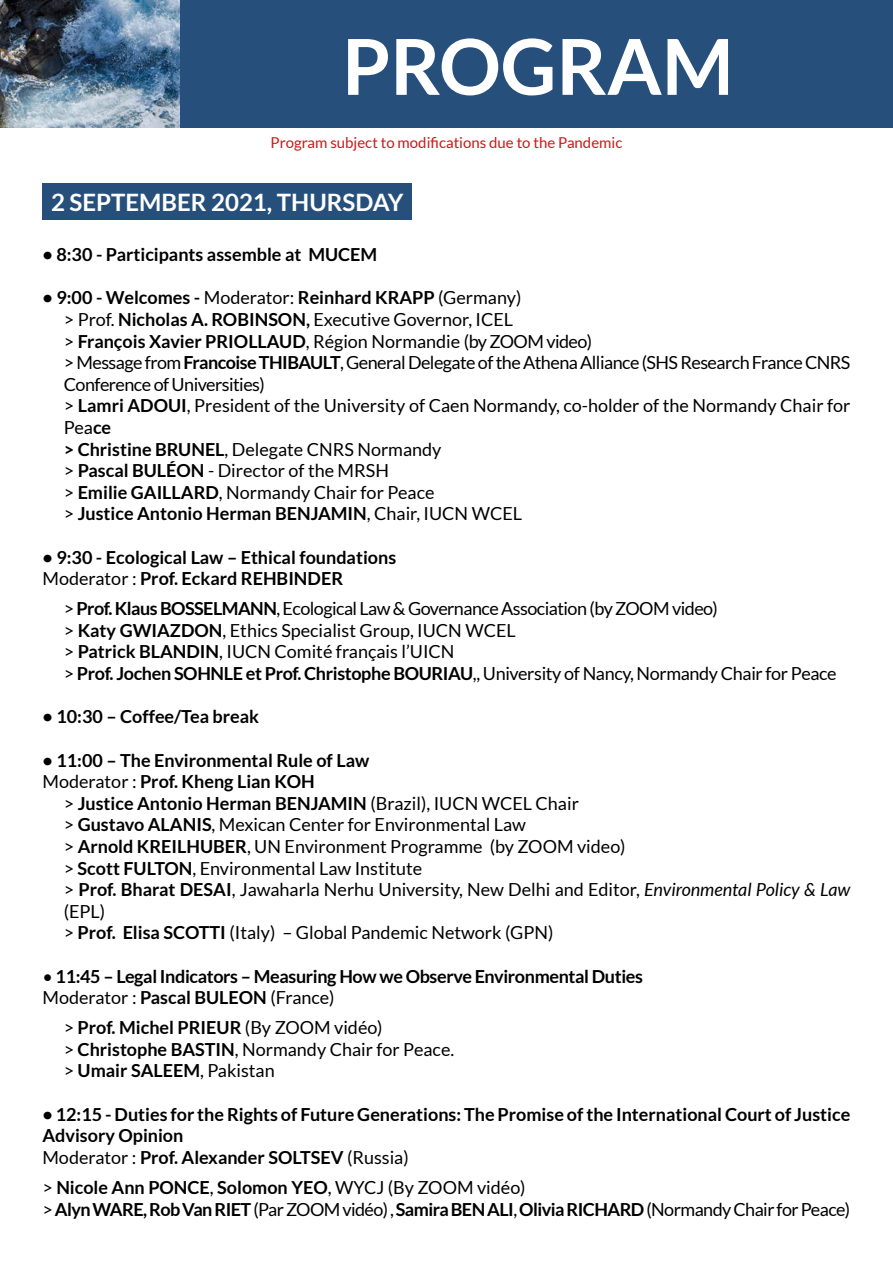
<style>
.page{position:relative;width:893px;height:1263px;background:#fff}
.page>*{position:absolute;margin:0;border:0;box-sizing:border-box;transform-origin:0 0}
.t1{font:700 77.25px "Lato";color:#fff}
.t2{font:700 24px "Lato";color:#fff}
.t3{font:18px/21.6px "Lato";color:#000}
.t4{font:700 18px/21.6px "Lato";color:#000}
.t5{font:18px/21.6px "Lato";letter-spacing:-.02em;color:#000}
.t6{font:700 18px/21.6px "Lato";letter-spacing:-.03em;color:#000}
.t7{font:700 18px/21.6px "Lato";letter-spacing:-.02em;color:#000}
.t8{font:15px "Lato";color:#cd1719}
.s1{font-weight:700}
.s2{font-weight:400}
.s3{font-style:italic}
</style>
<div class="page">
<div style="left:179px;top:0;width:714px;height:128px;background:#264f7b"></div>
<img style="left:0;top:0;width:179px;height:128px">
<div style="left:43px;top:183px;width:369px;height:36px;background:#264f7b"></div>
<h1 class="t1" style="left:342px;top:22px;width:393px">PROGRAM</h1>
<p class="t8" style="left:271px;top:135px;width:353px">Program subject to modifications due to the Pandemic</p>
<h2 class="t2" style="left:51px;top:188px;width:354px">2 SEPTEMBER 2021, THURSDAY</h2>
<p class="t4" style="left:43px;top:243px;width:336px">• 8:30 - Participants assemble at MUCEM</p>
<p class="t3" style="left:64px;top:287px;width:788px;text-indent:-21px"><span class="s1">• 9:00 - Welcomes -</span> Moderator: <span class="s1">Reinhard KRAPP</span> (Germany)<br>&gt; Prof. <span class="s1">Nicholas A. ROBINSON,</span> Executive Governor, ICEL<br>&gt; <span class="s1">François Xavier PRIOLLAUD</span>, Région Normandie (by ZOOM video)<br>&gt; Message from <span class="s1">Francoise THIBAULT</span>, General Delegate of the Athena Alliance (SHS Research France CNRS Conference of Universities)<br>&gt; <span class="s1">Lamri ADOUI</span>, President of the University of Caen Normandy, co-holder of the Normandy Chair for Pea<span class="s1">ce<br>&gt; Christine BRUNEL</span>, Delegate CNRS Normandy<br>&gt; <span class="s1">Pascal BULÉON</span> - Director of the MRSH<br>&gt; <span class="s1">Emilie GAILLARD</span>, Normandy Chair for Peace<br>&gt; <span class="s1">Justice Antonio Herman BENJAMIN</span>, Chair, IUCN WCEL</p>
<p class="t4" style="left:43px;top:546px;width:355px">• 9:30 - Ecological Law – Ethical foundations<br><span class="s2">Moderator :</span> Prof. Eckard REHBINDER</p>
<p class="t5" style="left:64px;top:598px;width:774px">&gt; <span class="s1">Prof. Klaus BOSSELMANN</span>, Ecological Law &amp; Governance Association (by ZOOM video)<br>&gt; <span class="s1">Katy GWIAZDON</span>, Ethics Specialist Group, IUCN WCEL<br>&gt; <span class="s1">Patrick BLANDIN</span>, IUCN Comité français l’UICN<br>&gt; <span class="s1">Prof. Jochen SOHNLE et Prof. Christophe BOURIAU</span>,, University of Nancy, Normandy Chair for Peace</p>
<p class="t4" style="left:43px;top:706px;width:218px">• 10:30 – Coffee/Tea break</p>
<p class="t4" style="left:43px;top:749px;width:328px">• 11:00 – The Environmental Rule of Law<br><span class="s2">Moderator :</span> Prof. Kheng Lian KOH</p>
<p class="t3" style="left:64px;top:792px;width:788px">&gt; <span class="s1">Justice Antonio Herman BENJAMIN</span> (Brazil), IUCN WCEL Chair<br>&gt; <span class="s1">Gustavo ALANIS</span>, Mexican Center for Environmental Law<br>&gt; <span class="s1">Arnold KREILHUBER</span>, UN Environment Programme (by ZOOM video)<br>&gt; <span class="s1">Scott FULTON</span>, Environmental Law Institute<br>&gt; <span class="s1">Prof. Bharat DESAI</span>, Jawaharla Nerhu University, New Delhi and Editor, <span class="s3">Environmental Policy &amp; Law </span>(EPL)<br>&gt; <span class="s1">Prof. Elisa SCOTTI</span> (Italy) – Global Pandemic Network (GPN)</p>
<p class="t7" style="left:42px;top:965px;width:602px"><span class="s2">•</span> 11:45 – Legal Indicators – Measuring How we Observe Environmental Duties<br><span class="s2">Moderator :</span> Pascal BULEON <span class="s2">(France)</span></p>
<p class="t3" style="left:64px;top:1017px;width:392px">&gt; <span class="s1">Prof. Michel PRIEUR</span> (By ZOOM vidéo)<br>&gt; <span class="s1">Christophe BASTIN</span>, Normandy Chair for Peace. &gt; <span class="s1">Umair SALEEM</span>, Pakistan</p>
<p class="t4" style="left:42px;top:1103px;width:809px">• 12:15 - Duties for the Rights of Future Generations: The Promise of the International Court of Justice<br>Advisory Opinion<br><span class="s2">Moderator :</span> Prof. Alexander SOLTSEV <span class="s2">(Russia)</span></p>
<p class="t6" style="left:42px;top:1176px;width:809px"><span class="s2">&gt;</span> Nicole Ann PONCE<span class="s2">,</span> Solomon YEO<span class="s2">, WYCJ (By ZOOM vidéo)<br>&gt;</span> Alyn WARE, Rob Van RIET<span class="s2">(Par ZOOM vidéo) ,</span> Samira BEN ALI<span class="s2">,</span> Olivia RICHARD <span class="s2">(Normandy Chair for Peace)</span></p>
</div>
